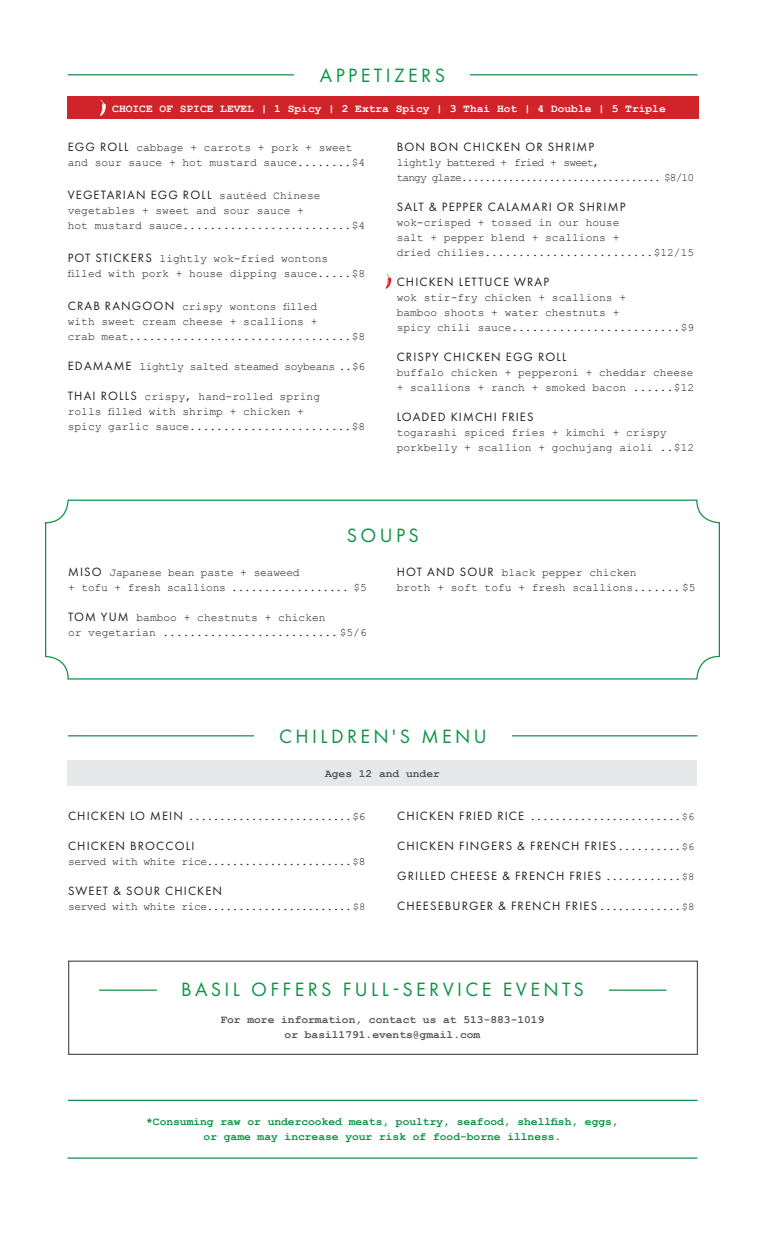
<style>
.page{position:relative;width:765px;height:1260px;background:#fff}
.page>*{position:absolute;margin:0;border:0;box-sizing:border-box;transform-origin:0 0}
.t1{font:20px "Futura PT";letter-spacing:.17em;color:#0d9344}
.t2{font:12.5px "Futura PT";letter-spacing:.09em;color:#231f20}
.t3{font:11.25px/15px "Courier New";color:#231f20}
.t4{font:11.25px "Courier New";letter-spacing:-.04em;color:#231f20}
.t5{font:700 11.25px/15px "Courier New";color:#0d9344;text-align:center}
.t6{font:700 11.25px/15px "Courier New";color:#57585a;text-align:center}
.t7{font:11.25px "Courier New";letter-spacing:-.08em;color:#231f20}
.t8{font:11.25px/15px "Courier New";letter-spacing:-.02em;color:#231f20}
.t9{font:700 11.25px "Courier New";color:#fff}
.s1{font-family:"Futura PT";font-size:12.5px}
.s2{font-family:"Courier New";font-size:11.25px}
.s3{font-size:10.62px}
.s4{font-family:"Courier New";font-size:10.62px}
</style>
<div class="page">
<div style="left:45px;top:500px;width:675px;height:180px;border:1px solid #0d9344;border-radius:22px"></div>
<hr style="left:68px;top:74px;width:629px;height:1px;background:#0d9344">
<hr style="left:68px;top:1100px;width:629px;height:1px;background:#0d9344">
<hr style="left:68px;top:1158px;width:630px;height:1px;background:#0d9344">
<div style="left:68px;top:761px;width:630px;height:25px;background:#e6e7e9"></div>
<svg style="left:385px;top:274px;width:6px;height:15px"></svg>
<div style="left:67px;top:97px;width:631px;height:22px;background:#d1232a"></div>
<svg style="left:100px;top:100px;width:6px;height:16px"></svg>
<hr style="left:68px;top:735px;width:629px;height:1px;background:#0d9344">
<hr style="left:99px;top:990px;width:568px;height:1px;background:#0d9344">
<div style="left:254px;top:727px;width:258px;height:16px;background:#fff"></div>
<div style="left:295px;top:67px;width:175px;height:15px;background:#fff"></div>
<div style="left:68px;top:961px;width:630px;height:94px;border:1px solid #57585a"></div>
<div style="left:157px;top:981px;width:451px;height:57px;background:#fff"></div>
<p class="t1" style="left:320px;top:63px;width:127px">APPETIZERS</p>
<p class="t9" style="left:112px;top:101px;width:555px">CHOICE OF SPICE LEVEL | 1 Spicy | 2 Extra Spicy | 3 Thai Hot | 4 Double | 5 Triple</p>
<p class="t3" style="left:68px;top:139px;width:299px"><span class="s1">EGG ROLL</span> cabbage + carrots + pork + sweet and sour sauce + hot mustard sauce........$4</p>
<p class="t2" style="left:68px;top:187px;width:254px">VEGETARIAN EGG ROLL <span class="s2">sautéed Chinese</span></p>
<p class="t3" style="left:68px;top:202px;width:299px">vegetables + sweet and sour sauce +<br>hot mustard sauce.........................$4</p>
<p class="t3" style="left:68px;top:250px;width:299px"><span class="s1">POT STICKERS</span> lightly wok-fried wontons<br>filled with pork + house dipping sauce.....$8</p>
<p class="t3" style="left:68px;top:298px;width:251px"><span class="s1">CRAB RANGOON</span> crispy wontons filled</p>
<p class="t3" style="left:68px;top:313px;width:299px">with sweet cream cheese + scallions +<br>crab meat.................................$8</p>
<p class="t4" style="left:68px;top:359px;width:299px"><span class="s1">EDAMAME</span> lightly salted steamed soybeans ..$6</p>
<p class="t3" style="left:68px;top:388px;width:299px"><span class="s1">THAI ROLLS</span> crispy, hand-rolled spring<br>rolls filled with shrimp + chicken +<br>spicy garlic sauce........................$8</p>
<p class="t2" style="left:397px;top:139px;width:199px">BON BON CHICKEN OR SHRIMP</p>
<p class="t7" style="left:397px;top:155px;width:204px">lightly battered + fried + sweet,</p>
<p class="t7" style="left:397px;top:170px;width:299px">tangy glaze.................................. $8/10</p>
<p class="t2" style="left:397px;top:199px;width:230px">SALT &amp; PEPPER CALAMARI OR SHRIMP</p>
<p class="t3" style="left:397px;top:214px;width:224px">wok-crisped + tossed in our house salt + pepper blend + scallions +</p>
<p class="t3" style="left:397px;top:244px;width:299px">dried chilies.........................$12/15</p>
<p class="t2" style="left:397px;top:274px;width:154px">CHICKEN LETTUCE WRAP</p>
<p class="t3" style="left:397px;top:289px;width:231px">wok stir-fry chicken + scallions + bamboo shoots + water chestnuts +</p>
<p class="t3" style="left:397px;top:319px;width:299px">spicy chili sauce.........................$9</p>
<p class="t2" style="left:397px;top:349px;width:171px">CRISPY CHICKEN EGG ROLL</p>
<p class="t3" style="left:397px;top:364px;width:299px">buffalo chicken + pepperoni + cheddar cheese + scallions + ranch + smoked bacon ......$12</p>
<p class="t2" style="left:397px;top:409px;width:138px">LOADED KIMCHI FRIES</p>
<p class="t3" style="left:397px;top:424px;width:299px">togarashi spiced fries + kimchi + crispy porkbelly + scallion + gochujang aioli ..$12</p>
<p class="t1" style="left:347px;top:523px;width:74px">SOUPS</p>
<p class="t8" style="left:68px;top:564px;width:300px"><span class="s1">MISO</span> Japanese bean paste + seaweed<br>+ tofu + fresh scallions .................. $5</p>
<p class="t3" style="left:68px;top:609px;width:259px"><span class="s1">TOM YUM</span> bamboo + chestnuts + chicken</p>
<p class="t3" style="left:68px;top:624px;width:300px">or vegetarian .......................... $5/6</p>
<p class="t3" style="left:397px;top:564px;width:300px"><span class="s1">HOT AND SOUR</span> black pepper chicken<br>broth + soft tofu + fresh scallions....... $5</p>
<p class="t1" style="left:279px;top:724px;width:209px">CHILDREN'S MENU</p>
<p class="t6" style="left:325px;top:765px;width:116px">Ages 12 and under</p>
<p class="t3" style="left:68px;top:809px;width:299px"><span class="s1">CHICKEN LO MEIN</span> ..........................$6</p>
<p class="t2" style="left:68px;top:839px;width:128px">CHICKEN BROCCOLI</p>
<p class="t4" style="left:68px;top:855px;width:299px">served with white rice.......................<span class="s3">$</span>8</p>
<p class="t2" style="left:68px;top:884px;width:156px">SWEET &amp; SOUR CHICKEN</p>
<p class="t4" style="left:68px;top:900px;width:299px">served with white rice.......................<span class="s3">$8</span></p>
<p class="t3" style="left:397px;top:809px;width:299px"><span class="s1">CHICKEN FRIED RICE</span> ........................<span class="s3">$6</span></p>
<p class="t2" style="left:397px;top:839px;width:299px">CHICKEN FINGERS &amp; FRENCH FRIES<span class="s2">..........</span><span class="s4">$6</span></p>
<p class="t2" style="left:397px;top:869px;width:299px">GRILLED CHEESE &amp; FRENCH FRIES <span class="s2">............</span><span class="s4">$8</span></p>
<p class="t2" style="left:397px;top:899px;width:299px">CHEESEBURGER &amp; FRENCH FRIES<span class="s2">.............</span><span class="s4">$8</span></p>
<p class="t1" style="left:181px;top:978px;width:404px">BASIL OFFERS FULL-SERVICE EVENTS</p>
<p class="t6" style="left:220px;top:1011px;width:326px">For more information, contact us at 513-883-1019 or basil1791.events@gmail.com</p>
<p class="t5" style="left:146px;top:1114px;width:474px">*Consuming raw or undercooked meats, poultry, seafood, shellfish, eggs, or game may increase your risk of food-borne illness.</p>
</div>
